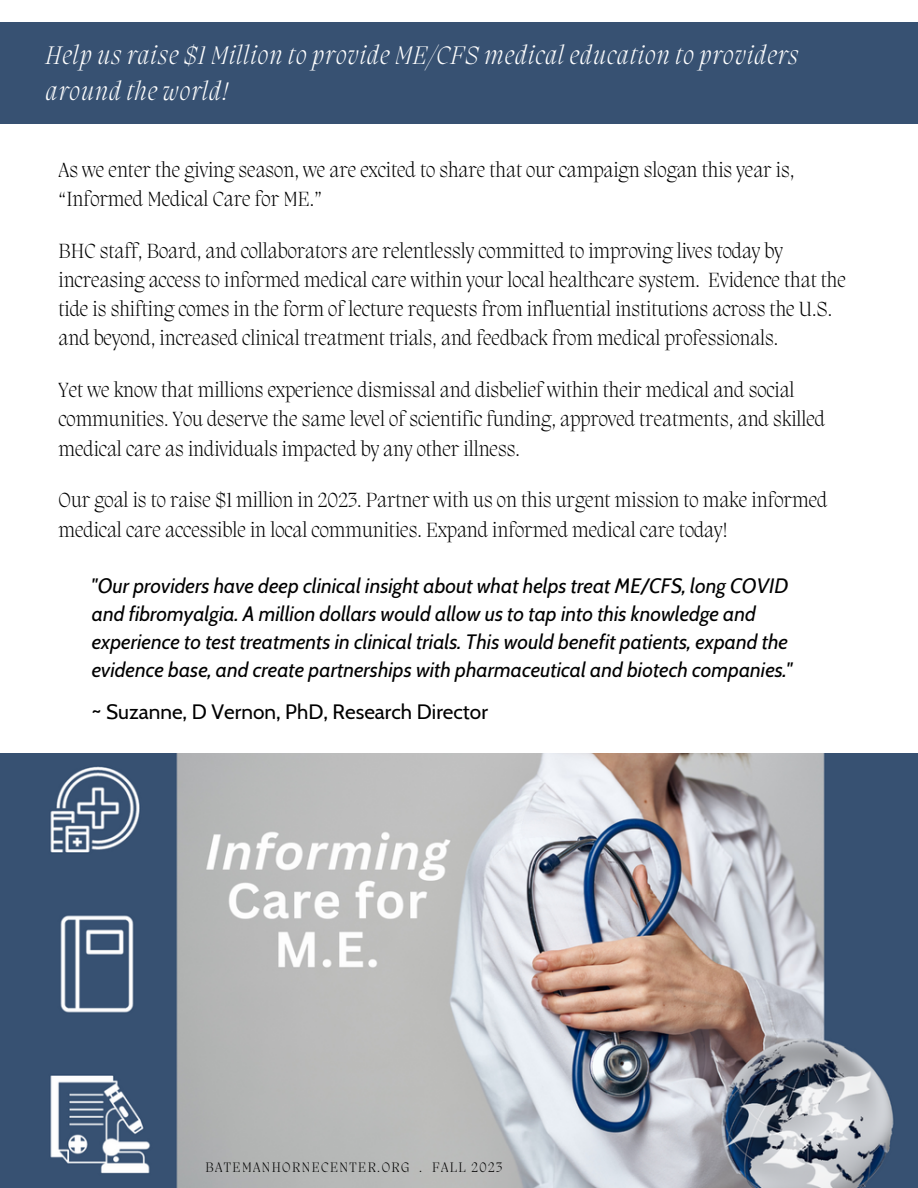
<style>
.page{position:relative;width:918px;height:1188px;background:#fff}
.page>*{position:absolute;margin:0;border:0;box-sizing:border-box;transform-origin:0 0}
.t1{font:italic 200 25.95px/36px "Migra";letter-spacing:.04em;color:#fff}
.t2{font:200 21px/29.2px "Migra";color:#000}
.t3{font:italic 20.7px/28.2px "Cabin";color:#000}
.t4{font:20.7px "Cabin";color:#000}
.t5{font:200 14.1px "Migra";letter-spacing:.1em;color:#000}
</style>
<div class="page">
<div style="left:0;top:22px;width:918px;height:102px;background:#375172"></div>
<img style="left:0;top:753px;width:918px;height:435px">
<p class="t1" style="left:46px;top:39px;width:754px">Help us raise $1 Million to provide ME/CFS medical education to providers around the world!</p>
<p class="t2" style="left:59px;top:157px;width:737px">As we enter the giving season, we are excited to share that our campaign slogan this year is, “Informed Medical Care for ME.”</p>
<p class="t2" style="left:59px;top:238px;width:789px">BHC staff, Board, and collaborators are relentlessly committed to improving lives today by increasing access to informed medical care within your local healthcare system. Evidence that the tide is shifting comes in the form of lecture requests from influential institutions across the U.S. and beyond, increased clinical treatment trials, and feedback from medical professionals.</p>
<p class="t2" style="left:59px;top:377px;width:768px">Yet we know that millions experience dismissal and disbelief within their medical and social communities. You deserve the same level of scientific funding, approved treatments, and skilled medical care as individuals impacted by any other illness.</p>
<p class="t2" style="left:59px;top:487px;width:770px">Our goal is to raise $1 million in 2023. Partner with us on this urgent mission to make informed medical care accessible in local communities. Expand informed medical care today!</p>
<p class="t3" style="left:92px;top:571px;width:703px">"Our providers have deep clinical insight about what helps treat ME/CFS, long COVID and fibromyalgia. A million dollars would allow us to tap into this knowledge and experience to test treatments in clinical trials. This would benefit patients, expand the evidence base, and create partnerships with pharmaceutical and biotech companies."</p>
<p class="t4" style="left:92px;top:699px;width:398px">~ Suzanne, D Vernon, PhD, Research Director</p>
<p class="t5" style="left:206px;top:1160px;width:298px">BATEMANHORNECENTER.ORG . FALL 2023</p>
</div>
